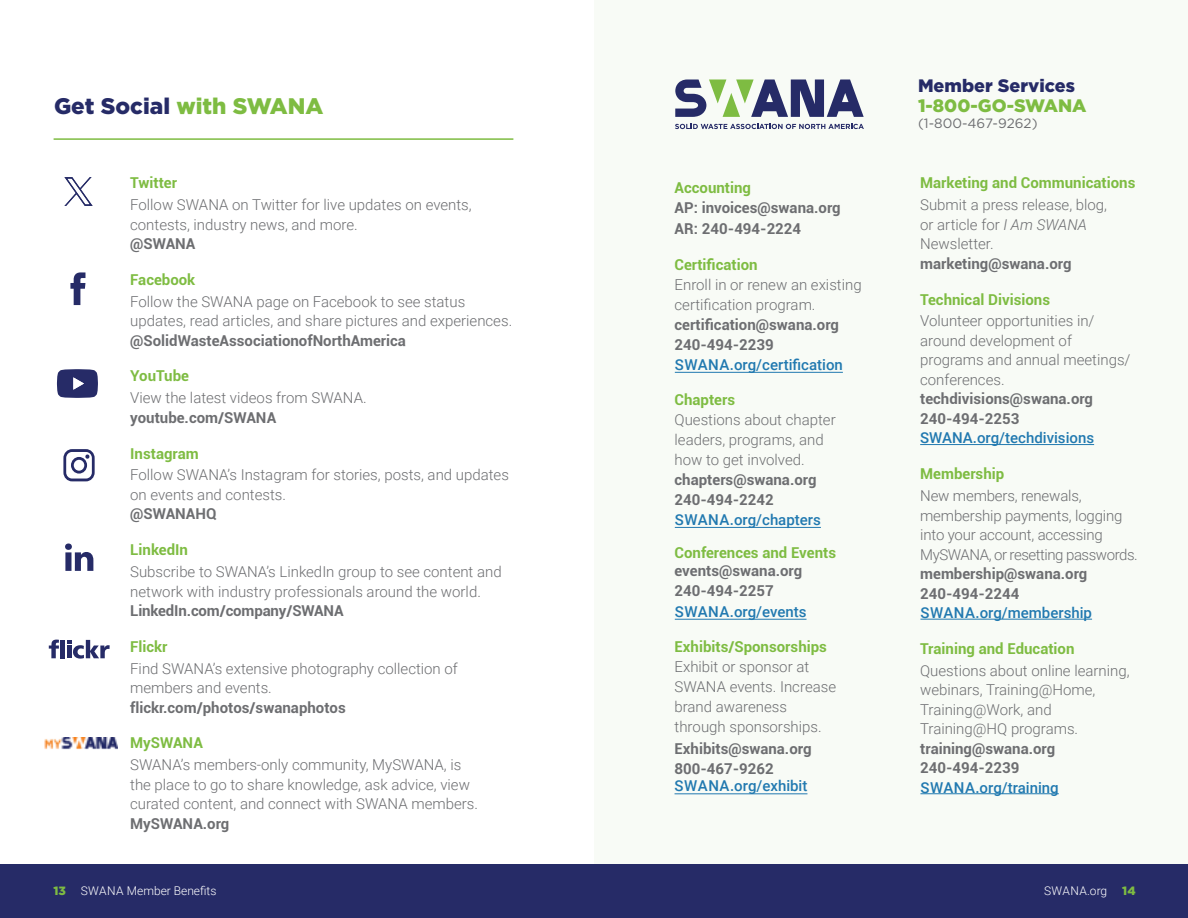
<style>
.page{position:relative;width:1188px;height:918px;background:#fff}
.page>*{position:absolute;margin:0;border:0;box-sizing:border-box;transform-origin:0 0}
.t1{font:900 22.5px "Gotham";color:#262b67}
.t2{font:900 18px "Gotham";color:#262b67}
.t3{font:900 18px "Gotham";color:#7ebc42}
.t4{font:300 15px/19.5px "Roboto";color:#6d6e71}
.t5{font:700 15px/19.5px "Roboto";color:#6d6e71}
.t6{font:700 15px "Roboto";color:#7ebc42}
.t7{font:500 15px "Roboto";color:#2179b0}
.t8{font:13.5px "Gotham";color:#6d6e71}
.t9{font:300 12px "Roboto";color:#fff}
.t10{font:300 12px "Roboto";letter-spacing:.025em;color:#fff}
.s1{color:#7ebc42}
.s2{font-style:italic}
.s3{font-family:"Gotham";font-weight:900;color:#7ebc42}
</style>
<div class="page">
<div style="left:0;top:864px;width:1188px;height:54px;background:#262b67"></div>
<hr style="left:54px;top:138px;width:459px;height:2px;background:#7ebc42">
<svg style="left:70px;top:272px;width:15px;height:33px"></svg>
<svg style="left:63px;top:449px;width:32px;height:32px"></svg>
<svg style="left:65px;top:544px;width:28px;height:27px"></svg>
<svg style="left:57px;top:369px;width:41px;height:29px"></svg>
<svg style="left:49px;top:640px;width:10px;height:18px"></svg>
<hr style="left:61px;top:640px;width:4px;height:18px;background:#262b67">
<svg style="left:67px;top:640px;width:43px;height:19px"></svg>
<img style="left:44px;top:737px;width:74px;height:13px">
<div style="left:594px;top:0;width:594px;height:864px;background:#f8fbf6"></div>
<hr style="left:675px;top:793px;width:132px;height:1px;background:#2179b0">
<hr style="left:675px;top:619px;width:132px;height:1px;background:#2179b0">
<hr style="left:675px;top:527px;width:146px;height:1px;background:#2179b0">
<hr style="left:675px;top:372px;width:168px;height:1px;background:#2179b0">
<svg style="left:675px;top:80px;width:189px;height:37px"></svg>
<svg style="left:675px;top:124px;width:189px;height:5px"></svg>
<hr style="left:920px;top:444px;width:174px;height:1px;background:#2179b0">
<hr style="left:920px;top:619px;width:172px;height:1px;background:#2179b0">
<hr style="left:920px;top:793px;width:139px;height:1px;background:#2179b0">
<img style="left:65px;top:177px;width:28px;height:29px">
<h1 class="t1" style="left:54px;top:91px;width:271px">Get Social <span class="s1">with SWANA</span></h1>
<p class="t6" style="left:130px;top:172px;width:48px">Twitter</p>
<p class="t4" style="left:130px;top:195px;width:343px">Follow SWANA on Twitter for live updates on events, contests, industry news, and more.</p>
<p class="t5" style="left:130px;top:234px;width:67px">@SWANA</p>
<p class="t6" style="left:130px;top:269px;width:67px">Facebook</p>
<p class="t4" style="left:130px;top:291px;width:384px">Follow the SWANA page on Facebook to see status updates, read articles, and share pictures and experiences.</p>
<p class="t5" style="left:130px;top:330px;width:277px">@SolidWasteAssociationofNorthAmerica</p>
<p class="t6" style="left:130px;top:366px;width:60px">YouTube</p>
<p class="t4" style="left:130px;top:388px;width:238px">View the latest videos from SWANA.</p>
<p class="t5" style="left:130px;top:407px;width:148px">youtube.com/SWANA</p>
<p class="t6" style="left:130px;top:443px;width:70px">Instagram</p>
<p class="t4" style="left:130px;top:465px;width:380px">Follow SWANA’s Instagram for stories, posts, and updates on events and contests.</p>
<p class="t5" style="left:130px;top:504px;width:88px">@SWANAHQ</p>
<p class="t6" style="left:130px;top:539px;width:59px">LinkedIn</p>
<p class="t4" style="left:130px;top:561px;width:373px">Subscribe to SWANA’s LinkedIn group to see content and network with industry professionals around the world.</p>
<p class="t5" style="left:130px;top:600px;width:215px">LinkedIn.com/company/SWANA</p>
<p class="t6" style="left:130px;top:636px;width:39px">Flickr</p>
<p class="t4" style="left:130px;top:658px;width:329px">Find SWANA’s extensive photography collection of members and events.</p>
<p class="t5" style="left:130px;top:697px;width:217px">flickr.com/photos/swanaphotos</p>
<p class="t6" style="left:130px;top:732px;width:74px">MySWANA</p>
<p class="t4" style="left:130px;top:755px;width:349px">SWANA’s members-only community, MySWANA, is the place to go to share knowledge, ask advice, view curated content, and connect with SWANA members.</p>
<p class="t5" style="left:130px;top:813px;width:101px">MySWANA.org</p>
<p class="t6" style="left:675px;top:177px;width:78px">Accounting</p>
<p class="t5" style="left:675px;top:197px;width:168px;line-height:20.7px">AP: invoices@swana.org<br>AR: 240-494-2224</p>
<p class="t6" style="left:675px;top:254px;width:85px">Certification</p>
<p class="t4" style="left:675px;top:274px;width:189px;line-height:20px">Enroll in or renew an existing certification program.</p>
<p class="t5" style="left:675px;top:314px;width:166px;line-height:20px">certification@swana.org<br>240-494-2239</p>
<p class="t7" style="left:675px;top:354px;width:170px">SWANA.org/certification</p>
<p class="t6" style="left:675px;top:390px;width:62px">Chapters</p>
<p class="t4" style="left:675px;top:409px;width:163px;line-height:20px">Questions about chapter leaders, programs, and how to get involved.</p>
<p class="t5" style="left:675px;top:469px;width:143px;line-height:20px">chapters@swana.org<br>240-494-2242</p>
<p class="t7" style="left:675px;top:509px;width:148px">SWANA.org/chapters</p>
<p class="t6" style="left:675px;top:542px;width:163px">Conferences and Events</p>
<p class="t5" style="left:675px;top:560px;width:129px;line-height:20.2px">events@swana.org<br>240-494-2257</p>
<p class="t7" style="left:675px;top:601px;width:133px">SWANA.org/events</p>
<p class="t6" style="left:675px;top:636px;width:154px">Exhibits/Sponsorships</p>
<p class="t4" style="left:675px;top:656px;width:163px">Exhibit or sponsor at<br>SWANA events. Increase brand awareness through sponsorships.</p>
<p class="t5" style="left:675px;top:738px;width:139px">Exhibits@swana.org<br>800-467-9262</p>
<p class="t7" style="left:675px;top:775px;width:134px">SWANA.org/exhibit</p>
<p class="t2" style="left:918px;top:74px;width:158px">Member Services</p>
<p class="t3" style="left:918px;top:93px;width:170px">1-800-GO-SWANA</p>
<p class="t8" style="left:918px;top:115px;width:121px">(1-800-467-9262)</p>
<p class="t6" style="left:920px;top:173px;width:217px">Marketing and Communications</p>
<p class="t4" style="left:920px;top:195px;width:188px">Submit a press release, blog, or article for <span class="s2">I Am SWANA<br></span>Newsletter.</p>
<p class="t5" style="left:920px;top:253px;width:153px">marketing@swana.org</p>
<p class="t6" style="left:920px;top:289px;width:132px">Technical Divisions</p>
<p class="t4" style="left:920px;top:311px;width:212px">Volunteer opportunities in/ around development of programs and annual meetings/ conferences.</p>
<p class="t5" style="left:920px;top:389px;width:174px">techdivisions@swana.org<br>240-494-2253</p>
<p class="t7" style="left:920px;top:428px;width:175px">SWANA.org/techdivisions</p>
<p class="t6" style="left:920px;top:463px;width:86px">Membership</p>
<p class="t4" style="left:920px;top:485px;width:219px">New members, renewals, membership payments, logging into your account, accessing<br>MySWANA, or resetting passwords.</p>
<p class="t5" style="left:920px;top:563px;width:169px">membership@swana.org<br>240-494-2244</p>
<p class="t7" style="left:920px;top:602px;width:173px">SWANA.org/membership</p>
<p class="t6" style="left:920px;top:638px;width:156px">Training and Education</p>
<p class="t4" style="left:920px;top:660px;width:211px">Questions about online learning, webinars, Training@Home,<br>Training@Work, and<br>Training@HQ programs.</p>
<p class="t5" style="left:920px;top:738px;width:137px">training@swana.org<br>240-494-2239</p>
<p class="t7" style="left:920px;top:777px;width:140px">SWANA.org/training</p>
<p class="t9" style="left:53px;top:883px;width:165px"><span class="s3">13</span> SWANA Member Benefits</p>
<p class="t10" style="left:1044px;top:883px;width:93px">SWANA.org <span class="s3">14</span></p>
</div>
